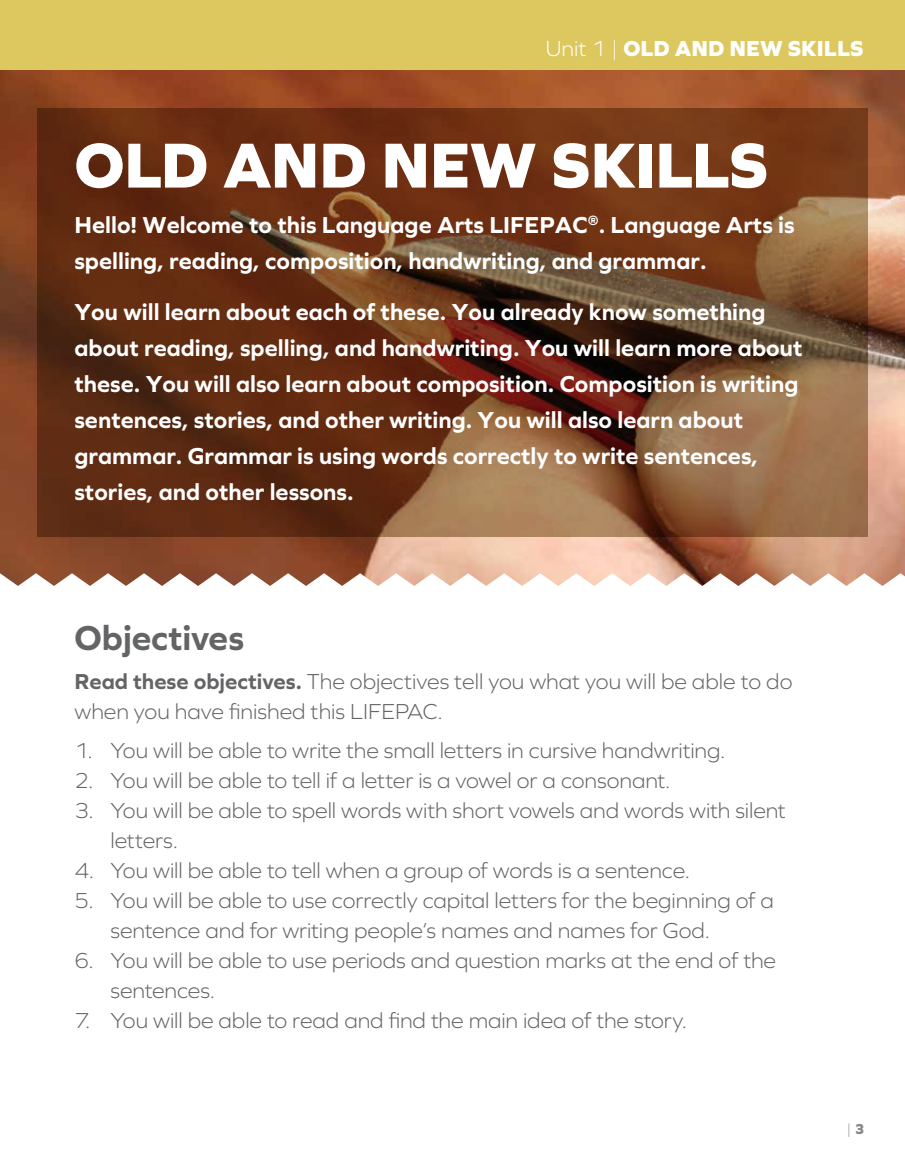
<style>
.page{position:relative;width:905px;height:1175px;background:#fff}
.page>*{position:absolute;margin:0;border:0;box-sizing:border-box;transform-origin:0 0}
.t1{font:800 66px "Graphie";letter-spacing:-.01em;color:#fff}
.t2{font:700 36px "Graphie";letter-spacing:-.005em;color:#636466}
.t3{font:700 24px/36px "Graphie";color:#fff}
.t4{font:300 22.5px/30px "Graphie";letter-spacing:-.005em;color:#636466}
.t5{font:800 22.5px "Graphie";color:#fff}
.t6{font:300 15px "Graphie";color:#87898c}
.s1{font-weight:300}
.s2{font-weight:700}
.s3{font-weight:800}
</style>
<div class="page">
<img style="left:0;top:69px;width:904px;height:504px">
<svg style="left:0;top:573px;width:904px;height:13px"></svg>
<svg style="left:38px;top:108px;width:830px;height:428px;background:#6e3c20"></svg>
<div style="left:0;top:0;width:904px;height:69px;background:#ddc85f"></div>
<p class="t5" style="left:546px;top:35px;width:319px"><span class="s1">Unit 1 |</span> OLD AND NEW SKILLS</p>
<h1 class="t1" style="left:74px;top:126px;width:695px">OLD AND NEW SKILLS</h1>
<p class="t3" style="left:74px;top:206px;width:721px">Hello! Welcome to this Language Arts LIFEPAC<sup>®</sup>. Language Arts is spelling, reading, composition, handwriting, and grammar.</p>
<p class="t3" style="left:74px;top:293px;width:729px">You will learn about each of these. You already know something about reading, spelling, and handwriting. You will learn more about these. You will also learn about composition. Composition is writing sentences, stories, and other writing. You will also learn about grammar. Grammar is using words correctly to write sentences, stories, and other lessons.</p>
<h2 class="t2" style="left:74px;top:616px;width:171px">Objectives</h2>
<p class="t4" style="left:74px;top:666px;width:719px"><span class="s2">Read these objectives.</span> The objectives tell you what you will be able to do when you have finished this LIFEPAC.</p>
<p class="t4" style="left:74px;top:735px;width:652px">1. You will be able to write the small letters in cursive handwriting.</p>
<p class="t4" style="left:74px;top:765px;width:597px">2. You will be able to tell if a letter is a vowel or a consonant.</p>
<p class="t4" style="left:110px;top:795px;width:677px;text-indent:-36px">3. You will be able to spell words with short vowels and words with silent letters.</p>
<p class="t4" style="left:74px;top:855px;width:617px">4. You will be able to tell when a group of words is a sentence.</p>
<p class="t4" style="left:110px;top:885px;width:665px;text-indent:-36px">5. You will be able to use correctly capital letters for the beginning of a sentence and for writing people’s names and names for God.</p>
<p class="t4" style="left:110px;top:945px;width:667px;text-indent:-36px">6. You will be able to use periods and question marks at the end of the sentences.</p>
<p class="t4" style="left:74px;top:1004px;width:614px">7. You will be able to read and find the main idea of the story.</p>
<p class="t6" style="left:846px;top:1120px;width:20px">|<span class="s3">3</span></p>
</div>
